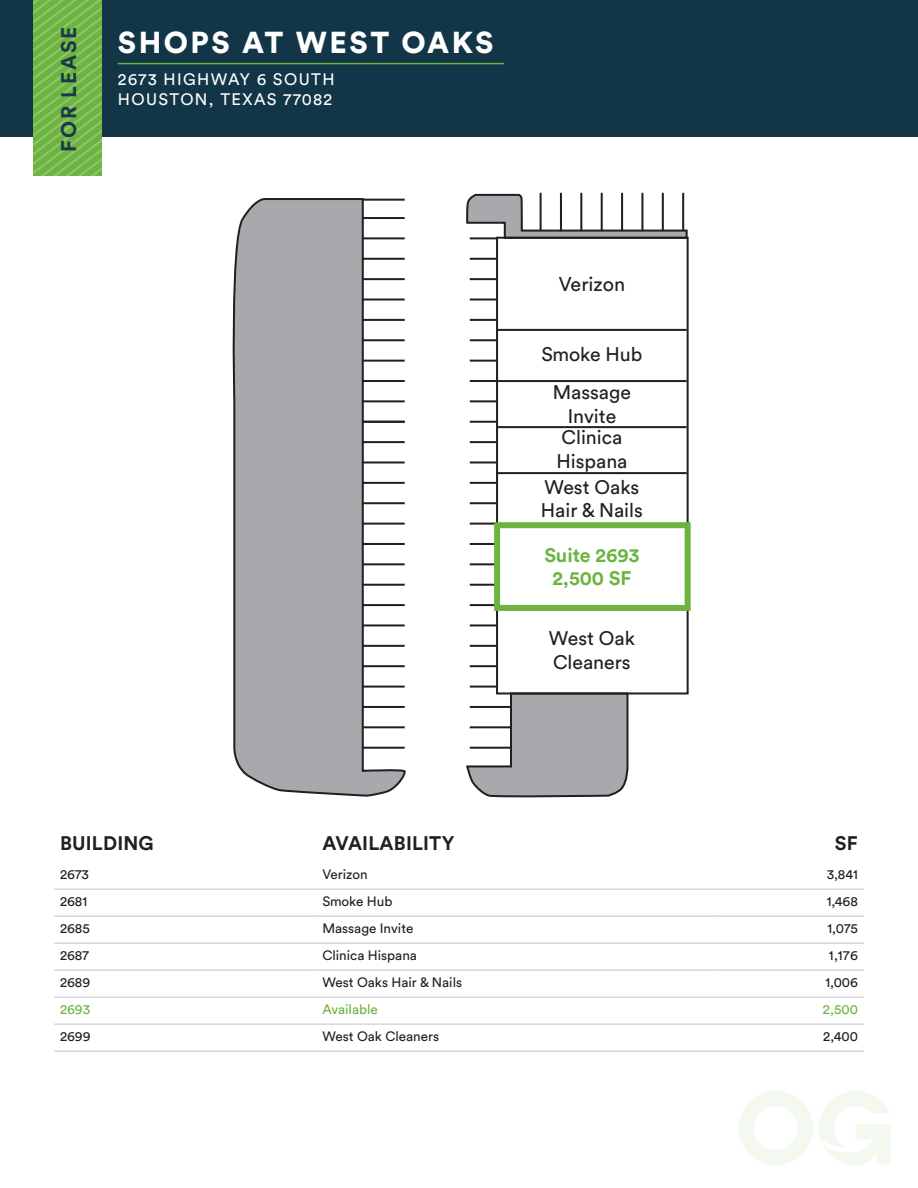
<style>
.page{position:relative;width:918px;height:1188px;background:#fff}
.page>*{position:absolute;margin:0;border:0;box-sizing:border-box;transform-origin:0 0}
.t1{font:900 30px "Circular Std";letter-spacing:.085em;color:#fff}
.t2{font:700 21px "Circular Std";letter-spacing:.085em;color:#1c3747}
.t3{font:19.8px "Circular Std";color:#231f20}
.t4{font:19.5px/23.4px "Circular Std";color:#231f20}
.t5{font:700 19.5px "Circular Std";letter-spacing:.01em;color:#231f20}
.t6{font:700 19.5px "Circular Std";color:#6cb43f}
.t7{font:16.5px/19.8px "Circular Std";letter-spacing:.085em;color:#fff}
.t8{font:13.5px "Circular Std";color:#231f20}
.t9{font:13.5px "Circular Std";color:#6cb43f}
</style>
<div class="page">
<svg style="left:739px;top:1091px;width:152px;height:74px"></svg>
<div style="left:0;top:0;width:918px;height:136px;background:#123647"></div>
<svg style="left:34px;top:0;width:68px;height:175px;background:#75b84b"></svg>
<hr style="left:118px;top:63px;width:386px;height:1px;background:#6cb43f">
<hr style="left:54px;top:889px;width:262px;height:1px;background:#c1c5c6">
<hr style="left:316px;top:889px;width:398px;height:1px;background:#c1c5c6">
<hr style="left:714px;top:889px;width:150px;height:1px;background:#c1c5c6">
<hr style="left:54px;top:916px;width:262px;height:1px;background:#c1c5c6">
<hr style="left:316px;top:916px;width:398px;height:1px;background:#c1c5c6">
<hr style="left:714px;top:916px;width:150px;height:1px;background:#c1c5c6">
<hr style="left:54px;top:943px;width:262px;height:1px;background:#c1c5c6">
<hr style="left:316px;top:943px;width:398px;height:1px;background:#c1c5c6">
<hr style="left:714px;top:943px;width:150px;height:1px;background:#c1c5c6">
<hr style="left:54px;top:970px;width:262px;height:1px;background:#c1c5c6">
<hr style="left:316px;top:970px;width:398px;height:1px;background:#c1c5c6">
<hr style="left:714px;top:970px;width:150px;height:1px;background:#c1c5c6">
<hr style="left:54px;top:997px;width:262px;height:1px;background:#c1c5c6">
<hr style="left:316px;top:997px;width:398px;height:1px;background:#c1c5c6">
<hr style="left:714px;top:997px;width:150px;height:1px;background:#c1c5c6">
<hr style="left:54px;top:1024px;width:262px;height:1px;background:#c1c5c6">
<hr style="left:316px;top:1024px;width:398px;height:1px;background:#c1c5c6">
<hr style="left:714px;top:1024px;width:150px;height:1px;background:#c1c5c6">
<hr style="left:54px;top:1051px;width:262px;height:1px;background:#c1c5c6">
<hr style="left:316px;top:1051px;width:398px;height:1px;background:#c1c5c6">
<hr style="left:714px;top:1051px;width:150px;height:1px;background:#c1c5c6">
<svg style="left:232px;top:198px;width:174px;height:599px"></svg>
<svg style="left:466px;top:694px;width:164px;height:104px"></svg>
<hr style="left:363px;top:747px;width:42px;height:2px;background:#231f20">
<hr style="left:363px;top:726px;width:42px;height:2px;background:#231f20">
<hr style="left:363px;top:706px;width:42px;height:2px;background:#231f20">
<hr style="left:363px;top:686px;width:42px;height:2px;background:#231f20">
<hr style="left:363px;top:665px;width:42px;height:2px;background:#231f20">
<hr style="left:363px;top:645px;width:42px;height:2px;background:#231f20">
<hr style="left:363px;top:624px;width:42px;height:2px;background:#231f20">
<hr style="left:363px;top:604px;width:42px;height:2px;background:#231f20">
<hr style="left:363px;top:584px;width:42px;height:2px;background:#231f20">
<hr style="left:363px;top:563px;width:42px;height:2px;background:#231f20">
<hr style="left:363px;top:543px;width:42px;height:2px;background:#231f20">
<hr style="left:363px;top:523px;width:42px;height:2px;background:#231f20">
<hr style="left:363px;top:502px;width:42px;height:2px;background:#231f20">
<hr style="left:363px;top:482px;width:42px;height:2px;background:#231f20">
<hr style="left:363px;top:461px;width:42px;height:2px;background:#231f20">
<hr style="left:363px;top:441px;width:42px;height:2px;background:#231f20">
<hr style="left:363px;top:421px;width:42px;height:2px;background:#231f20">
<hr style="left:363px;top:400px;width:42px;height:2px;background:#231f20">
<hr style="left:363px;top:380px;width:42px;height:2px;background:#231f20">
<hr style="left:363px;top:360px;width:42px;height:2px;background:#231f20">
<hr style="left:363px;top:339px;width:42px;height:2px;background:#231f20">
<hr style="left:363px;top:319px;width:42px;height:2px;background:#231f20">
<hr style="left:363px;top:299px;width:42px;height:2px;background:#231f20">
<hr style="left:363px;top:278px;width:42px;height:2px;background:#231f20">
<hr style="left:363px;top:258px;width:42px;height:2px;background:#231f20">
<hr style="left:363px;top:237px;width:42px;height:2px;background:#231f20">
<hr style="left:363px;top:217px;width:42px;height:2px;background:#231f20">
<hr style="left:363px;top:199px;width:42px;height:2px;background:#231f20">
<hr style="left:470px;top:747px;width:42px;height:2px;background:#231f20">
<hr style="left:470px;top:726px;width:42px;height:2px;background:#231f20">
<hr style="left:470px;top:706px;width:42px;height:2px;background:#231f20">
<hr style="left:470px;top:686px;width:28px;height:2px;background:#231f20">
<hr style="left:470px;top:665px;width:28px;height:2px;background:#231f20">
<hr style="left:470px;top:645px;width:27px;height:2px;background:#231f20">
<hr style="left:470px;top:624px;width:27px;height:2px;background:#231f20">
<hr style="left:470px;top:604px;width:27px;height:2px;background:#231f20">
<hr style="left:470px;top:584px;width:28px;height:2px;background:#231f20">
<hr style="left:470px;top:563px;width:28px;height:2px;background:#231f20">
<hr style="left:470px;top:543px;width:28px;height:2px;background:#231f20">
<hr style="left:470px;top:523px;width:28px;height:2px;background:#231f20">
<hr style="left:470px;top:502px;width:28px;height:2px;background:#231f20">
<hr style="left:470px;top:482px;width:28px;height:2px;background:#231f20">
<hr style="left:470px;top:461px;width:27px;height:2px;background:#231f20">
<hr style="left:470px;top:441px;width:28px;height:2px;background:#231f20">
<hr style="left:470px;top:421px;width:27px;height:2px;background:#231f20">
<hr style="left:470px;top:400px;width:27px;height:2px;background:#231f20">
<hr style="left:470px;top:380px;width:27px;height:2px;background:#231f20">
<hr style="left:470px;top:360px;width:27px;height:2px;background:#231f20">
<hr style="left:470px;top:339px;width:27px;height:2px;background:#231f20">
<hr style="left:470px;top:319px;width:27px;height:2px;background:#231f20">
<hr style="left:470px;top:299px;width:27px;height:2px;background:#231f20">
<hr style="left:470px;top:278px;width:27px;height:2px;background:#231f20">
<hr style="left:470px;top:258px;width:27px;height:2px;background:#231f20">
<svg style="left:466px;top:195px;width:223px;height:45px"></svg>
<hr style="left:498px;top:472px;width:189px;height:2px;background:#231f20">
<hr style="left:498px;top:426px;width:189px;height:2px;background:#231f20">
<hr style="left:496px;top:380px;width:191px;height:2px;background:#231f20">
<hr style="left:497px;top:329px;width:190px;height:2px;background:#231f20">
<hr style="left:682px;top:193px;width:2px;height:38px;background:#231f20">
<hr style="left:662px;top:193px;width:2px;height:38px;background:#231f20">
<hr style="left:641px;top:193px;width:2px;height:38px;background:#231f20">
<hr style="left:621px;top:193px;width:2px;height:38px;background:#231f20">
<hr style="left:601px;top:193px;width:2px;height:38px;background:#231f20">
<hr style="left:580px;top:193px;width:2px;height:38px;background:#231f20">
<hr style="left:560px;top:193px;width:2px;height:38px;background:#231f20">
<hr style="left:540px;top:193px;width:2px;height:38px;background:#231f20">
<div style="left:496px;top:237px;width:193px;height:457px;border:2px solid #231f20"></div>
<div style="left:494px;top:522px;width:197px;height:89px;border:6px solid #6cb43f"></div>
<h2 class="t2" style="left:55px;top:152px;width:126px;rotate:-90deg">FOR LEASE</h2>
<h1 class="t1" style="left:118px;top:22px;width:377px">SHOPS AT WEST OAKS</h1>
<p class="t7" style="left:118px;top:69px;width:218px">2673 HIGHWAY 6 SOUTH<br>HOUSTON, TEXAS 77082</p>
<p class="t3" style="left:559px;top:272px;width:68px">Verizon</p>
<p class="t4" style="left:541px;top:343px;width:103px">Smoke Hub</p>
<p class="t4" style="left:553px;top:380px;width:80px">Massage</p>
<p class="t4" style="left:568px;top:404px;width:50px">Invite</p>
<p class="t4" style="left:556px;top:426px;width:73px">Clinica<br>Hispana</p>
<p class="t4" style="left:541px;top:475px;width:104px">West Oaks<br>Hair &amp; Nails</p>
<p class="t6" style="left:544px;top:543px;width:97px">Suite 2693</p>
<p class="t6" style="left:552px;top:566px;width:81px">2,500 SF</p>
<p class="t4" style="left:549px;top:627px;width:88px">West Oak<br>Cleaners</p>
<p class="t5" style="left:60px;top:831px;width:95px">BUILDING</p>
<p class="t5" style="left:323px;top:831px;width:134px">AVAILABILITY</p>
<p class="t5" style="left:835px;top:831px;width:24px">SF</p>
<p class="t8" style="left:60px;top:866px;width:31px">2673</p>
<p class="t8" style="left:322px;top:866px;width:47px">Verizon</p>
<p class="t8" style="left:827px;top:866px;width:33px">3,841</p>
<p class="t8" style="left:60px;top:893px;width:29px">2681</p>
<p class="t8" style="left:322px;top:893px;width:71px">Smoke Hub</p>
<p class="t8" style="left:827px;top:893px;width:33px">1,468</p>
<p class="t8" style="left:60px;top:920px;width:31px">2685</p>
<p class="t8" style="left:322px;top:920px;width:92px">Massage Invite</p>
<p class="t8" style="left:828px;top:920px;width:32px">1,075</p>
<p class="t8" style="left:60px;top:947px;width:31px">2687</p>
<p class="t8" style="left:322px;top:947px;width:96px">Clinica Hispana</p>
<p class="t8" style="left:829px;top:947px;width:31px">1,176</p>
<p class="t8" style="left:60px;top:974px;width:32px">2689</p>
<p class="t8" style="left:322px;top:974px;width:141px">West Oaks Hair &amp; Nails</p>
<p class="t8" style="left:825px;top:974px;width:34px">1,006</p>
<p class="t9" style="left:60px;top:1001px;width:32px">2693</p>
<p class="t9" style="left:322px;top:1001px;width:57px">Available</p>
<p class="t9" style="left:823px;top:1001px;width:37px">2,500</p>
<p class="t8" style="left:60px;top:1028px;width:32px">2699</p>
<p class="t8" style="left:322px;top:1028px;width:118px">West Oak Cleaners</p>
<p class="t8" style="left:823px;top:1028px;width:36px">2,400</p>
</div>
